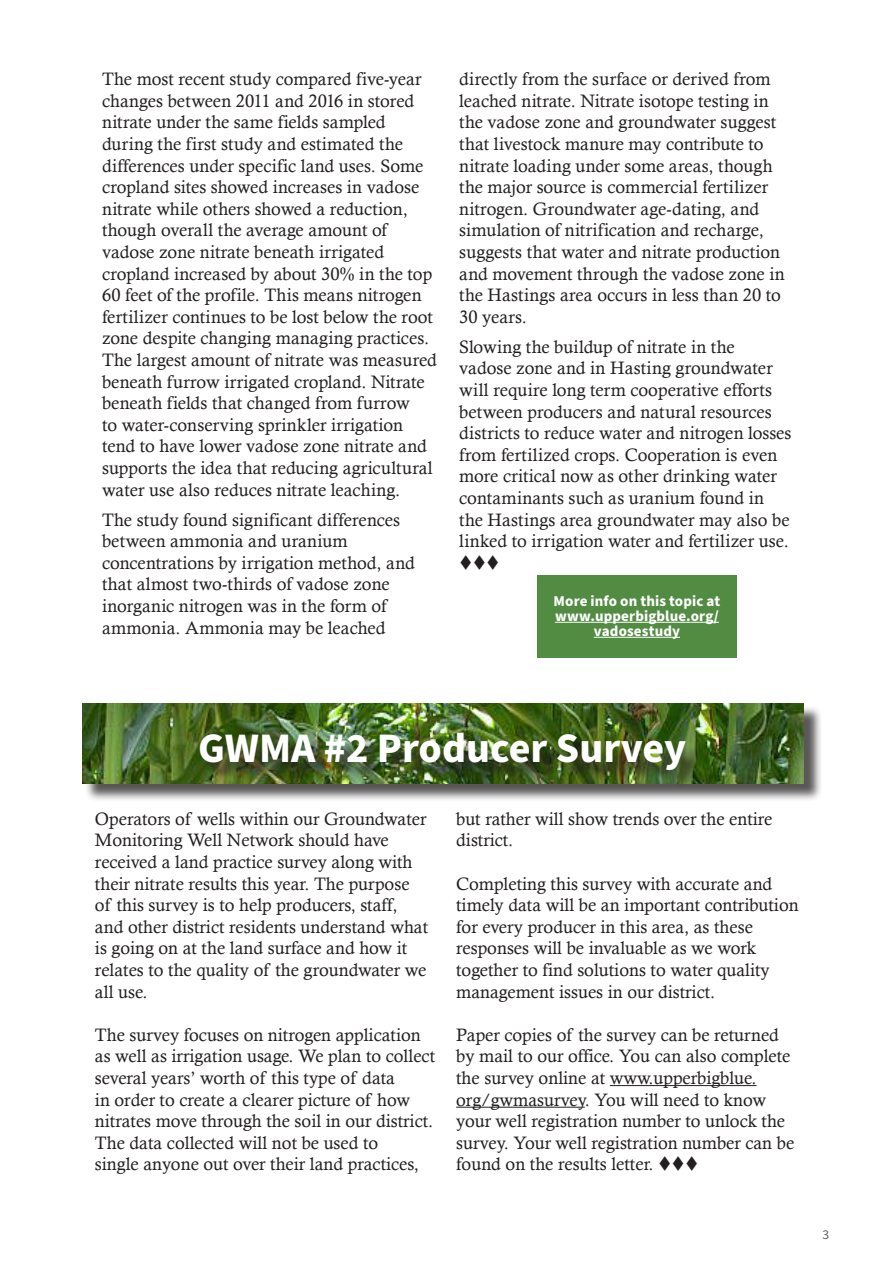
<style>
.page{position:relative;width:893px;height:1263px;background:#fff}
.page>*{position:absolute;margin:0;border:0;box-sizing:border-box;transform-origin:0 0}
.t1{font:700 42px "Source Sans Pro";color:#fff}
._8_Content_gray_Sour{font:18px/21.6px "Calisto";color:#231f20}
._8_Content_gray_Sour-2{font:18px "Wingdings";color:#231f20}
._8_Content_gray_C_So{font:700 15px/15px "Source Sans Pro";letter-spacing:.005em;color:#fff;text-align:center}
._9_Content_gray_R_So{font:13.5px "Source Sans Pro";color:#5b6369}
</style>
<div class="page">
<div style="left:85px;top:705px;width:737px;height:97px;background:#231f20;opacity:.75"></div>
<img style="left:82px;top:703px;width:722px;height:80px">
<hr style="left:610px;top:1085px;width:147px;height:1px;background:#231f20">
<hr style="left:456px;top:1107px;width:129px;height:1px;background:#231f20">
<div style="left:203px;top:736px;width:501px;height:53px;background:#231f20;opacity:.75"></div>
<div style="left:537px;top:575px;width:200px;height:82px;background:#528c42"></div>
<hr style="left:555px;top:622px;width:164px;height:1px;background:#fff">
<hr style="left:594px;top:637px;width:86px;height:1px;background:#fff">
<p class="_8_Content_gray_Sour" style="left:102px;top:68px;width:336px">The most recent study compared five-year changes between 2011 and 2016 in stored nitrate under the same fields sampled during the first study and estimated the differences under specific land uses. Some cropland sites showed increases in vadose nitrate while others showed a reduction, though overall the average amount of vadose zone nitrate beneath irrigated cropland increased by about 30% in the top 60 feet of the profile. This means nitrogen fertilizer continues to be lost below the root zone despite changing managing practices.<br>The largest amount of nitrate was measured beneath furrow irrigated cropland. Nitrate beneath fields that changed from furrow<br>to water-conserving sprinkler irrigation tend to have lower vadose zone nitrate and supports the idea that reducing agricultural water use also reduces nitrate leaching.</p>
<p class="_8_Content_gray_Sour" style="left:102px;top:508px;width:314px">The study found significant differences between ammonia and uranium concentrations by irrigation method, and that almost two-thirds of vadose zone inorganic nitrogen was in the form of ammonia. Ammonia may be leached</p>
<p class="_8_Content_gray_Sour" style="left:459px;top:68px;width:327px">directly from the surface or derived from leached nitrate. Nitrate isotope testing in the vadose zone and groundwater suggest that livestock manure may contribute to nitrate loading under some areas, though the major source is commercial fertilizer nitrogen. Groundwater age-dating, and simulation of nitrification and recharge, suggests that water and nitrate production and movement through the vadose zone in the Hastings area occurs in less than 20 to 30 years.</p>
<p class="_8_Content_gray_Sour" style="left:459px;top:336px;width:334px">Slowing the buildup of nitrate in the vadose zone and in Hasting groundwater will require long term cooperative efforts between producers and natural resources districts to reduce water and nitrogen losses from fertilized crops. Cooperation is even more critical now as other drinking water contaminants such as uranium found in the Hastings area groundwater may also be linked to irrigation water and fertilizer use.</p>
<p class="_8_Content_gray_Sour-2" style="left:459px;top:553px;width:42px">▼▼▼</p>
<p class="_8_Content_gray_C_So" style="left:554px;top:594px;width:168px">More info on this topic at www.upperbigblue.org/ vadosestudy</p>
<p class="t1" style="left:198px;top:720px;width:489px">GWMA #2 Producer Survey</p>
<p class="_8_Content_gray_Sour" style="left:95px;top:808px;width:335px">Operators of wells within our Groundwater Monitoring Well Network should have received a land practice survey along with their nitrate results this year. The purpose of this survey is to help producers, staff, and other district residents understand what is going on at the land surface and how it relates to the quality of the groundwater we all use.</p>
<p class="_8_Content_gray_Sour" style="left:95px;top:1024px;width:342px">The survey focuses on nitrogen application as well as irrigation usage. We plan to collect several years’ worth of this type of data<br>in order to create a clearer picture of how nitrates move through the soil in our district.<br>The data collected will not be used to<br>single anyone out over their land practices,</p>
<p class="_8_Content_gray_Sour" style="left:456px;top:808px;width:318px">but rather will show trends over the entire district.</p>
<p class="_8_Content_gray_Sour" style="left:456px;top:872px;width:344px">Completing this survey with accurate and timely data will be an important contribution for every producer in this area, as these responses will be invaluable as we work together to find solutions to water quality management issues in our district.</p>
<p class="_8_Content_gray_Sour" style="left:456px;top:1024px;width:340px">Paper copies of the survey can be returned by mail to our office. You can also complete the survey online at www.upperbigblue. org/gwmasurvey. You will need to know your well registration number to unlock the survey. Your well registration number can be found on the results letter. ▼▼▼</p>
<p class="_9_Content_gray_R_So" style="left:822px;top:1225px;width:8px">3</p>
</div>
